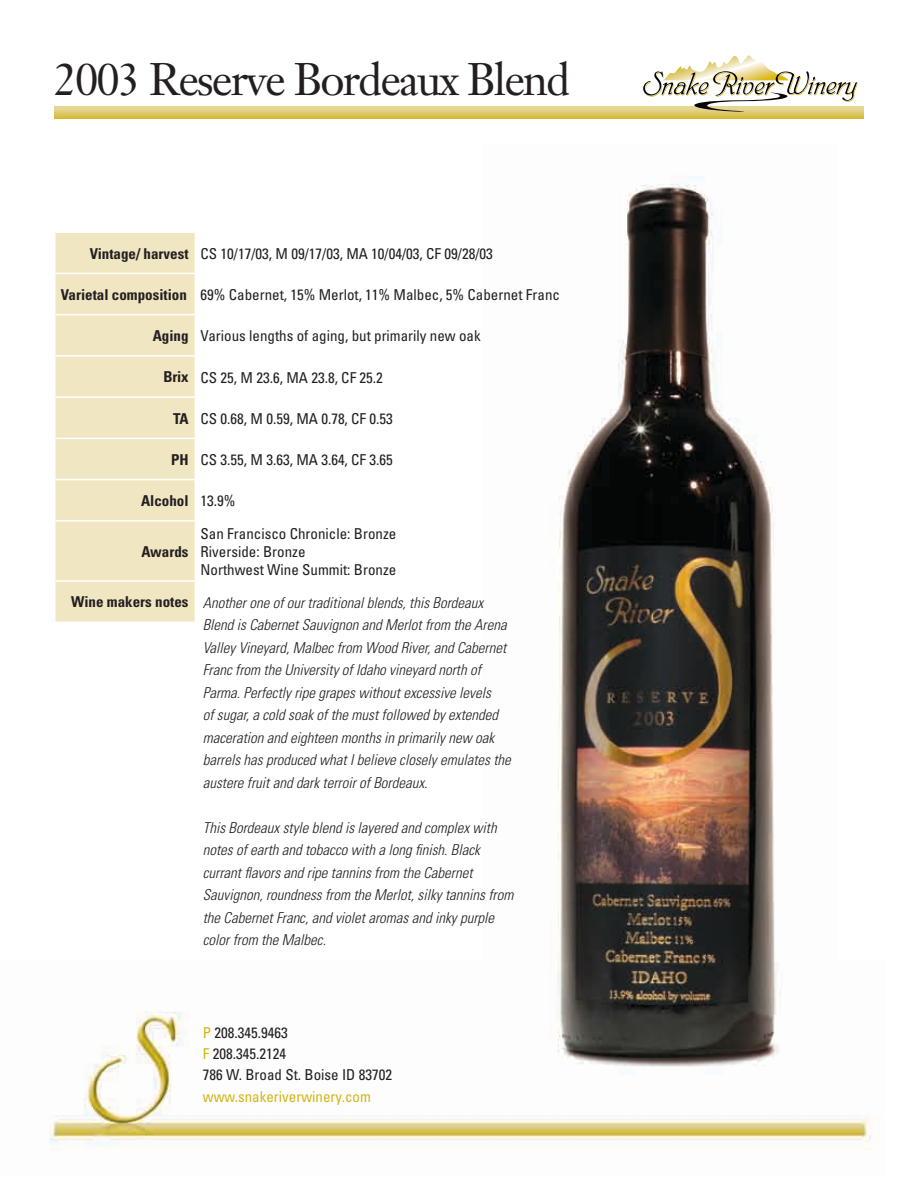
<style>
.page{position:relative;width:918px;height:1188px;background:#fff}
.page>*{position:absolute;margin:0;border:0;box-sizing:border-box;transform-origin:0 0}
.t1{font:45px "Janson Text";letter-spacing:-.045em;color:#231f20}
.t2{font:italic 300 condensed 15px/22.5px "Univers";color:#231f20}
.t3{font:condensed 15px/18px "Univers";color:#231f20}
.t4{font:condensed 15px "Univers";color:#d1b618}
.t5{font:700 condensed 15px "Univers";color:#231f20}
.s1{font-weight:700}
.s2{font-weight:400}
.s3{font-weight:700;font-style:normal}
.s4{color:#d1b618}
</style>
<div class="page">
<img style="left:49px;top:1012px;width:831px;height:138px">
<img style="left:482px;top:177px;width:354px;height:909px">
<svg style="left:54px;top:106px;width:810px;height:13px;background:#ddc866"></svg>
<svg style="left:643px;top:56px;width:215px;height:56px"></svg>
<div style="left:56px;top:233px;width:139px;height:389px;background:#f0e6c2"></div>
<hr style="left:54px;top:273px;width:141px;height:1px;background:#fff">
<hr style="left:54px;top:314px;width:141px;height:1px;background:#fff">
<hr style="left:54px;top:355px;width:141px;height:2px;background:#fff">
<hr style="left:54px;top:396px;width:141px;height:2px;background:#fff">
<hr style="left:54px;top:438px;width:141px;height:1px;background:#fff">
<hr style="left:54px;top:479px;width:141px;height:1px;background:#fff">
<hr style="left:54px;top:520px;width:141px;height:2px;background:#fff">
<hr style="left:54px;top:580px;width:141px;height:2px;background:#fff">
<h1 class="t1" style="left:54px;top:51px;width:518px">2003 Reserve Bordeaux Blend</h1>
<p class="t3" style="left:90px;top:244px;width:405px"><span class="s1">Vintage/ harvest</span> CS 10/17/03, M 09/17/03, MA 10/04/03, CF 09/28/03</p>
<p class="t3" style="left:61px;top:285px;width:501px"><span class="s1">Varietal composition</span> 69% Cabernet, 15% Merlot, 11% Malbec, 5% Cabernet Franc</p>
<p class="t3" style="left:153px;top:327px;width:330px"><span class="s1">Aging</span> Various lengths of aging, but primarily new oak</p>
<p class="t3" style="left:164px;top:368px;width:221px"><span class="s1">Brix</span> CS 25, M 23.6, MA 23.8, CF 25.2</p>
<p class="t3" style="left:173px;top:409px;width:221px"><span class="s1">TA</span> CS 0.68, M 0.59, MA 0.78, CF 0.53</p>
<p class="t3" style="left:171px;top:450px;width:223px"><span class="s1">PH</span> CS 3.55, M 3.63, MA 3.64, CF 3.65</p>
<p class="t5" style="left:141px;top:491px;width:96px">Alcohol <span class="s2">13.9%</span></p>
<p class="t5" style="left:141px;top:542px;width:49px">Awards</p>
<p class="t3" style="left:201px;top:524px;width:197px">San Francisco Chronicle: Bronze<br>Riverside: Bronze<br>Northwest Wine Summit: Bronze</p>
<p class="t2" style="left:203px;top:591px;width:310px;text-indent:-132px"><span class="s3">Wine makers notes</span> Another one of our traditional blends, this Bordeaux Blend is Cabernet Sauvignon and Merlot from the Arena Valley Vineyard, Malbec from Wood River, and Cabernet Franc from the University of Idaho vineyard north of Parma. Perfectly ripe grapes without excessive levels<br>of sugar, a cold soak of the must followed by extended maceration and eighteen months in primarily new oak barrels has produced what I believe closely emulates the austere fruit and dark terroir of Bordeaux.</p>
<p class="t2" style="left:203px;top:816px;width:312px">This Bordeaux style blend is layered and complex with notes of earth and tobacco with a long finish. Black currant flavors and ripe tannins from the Cabernet Sauvignon, roundness from the Merlot, silky tannins from the Cabernet Franc, and violet aromas and inky purple color from the Malbec.</p>
<p class="t3" style="left:203px;top:1021px;width:191px;line-height:21.5px"><span class="s4">P</span> 208.345.9463<br><span class="s4">F</span> 208.345.2124<br>786 W. Broad St. Boise ID 83702</p>
<p class="t4" style="left:203px;top:1087px;width:169px">www.snakeriverwinery.com</p>
</div>
